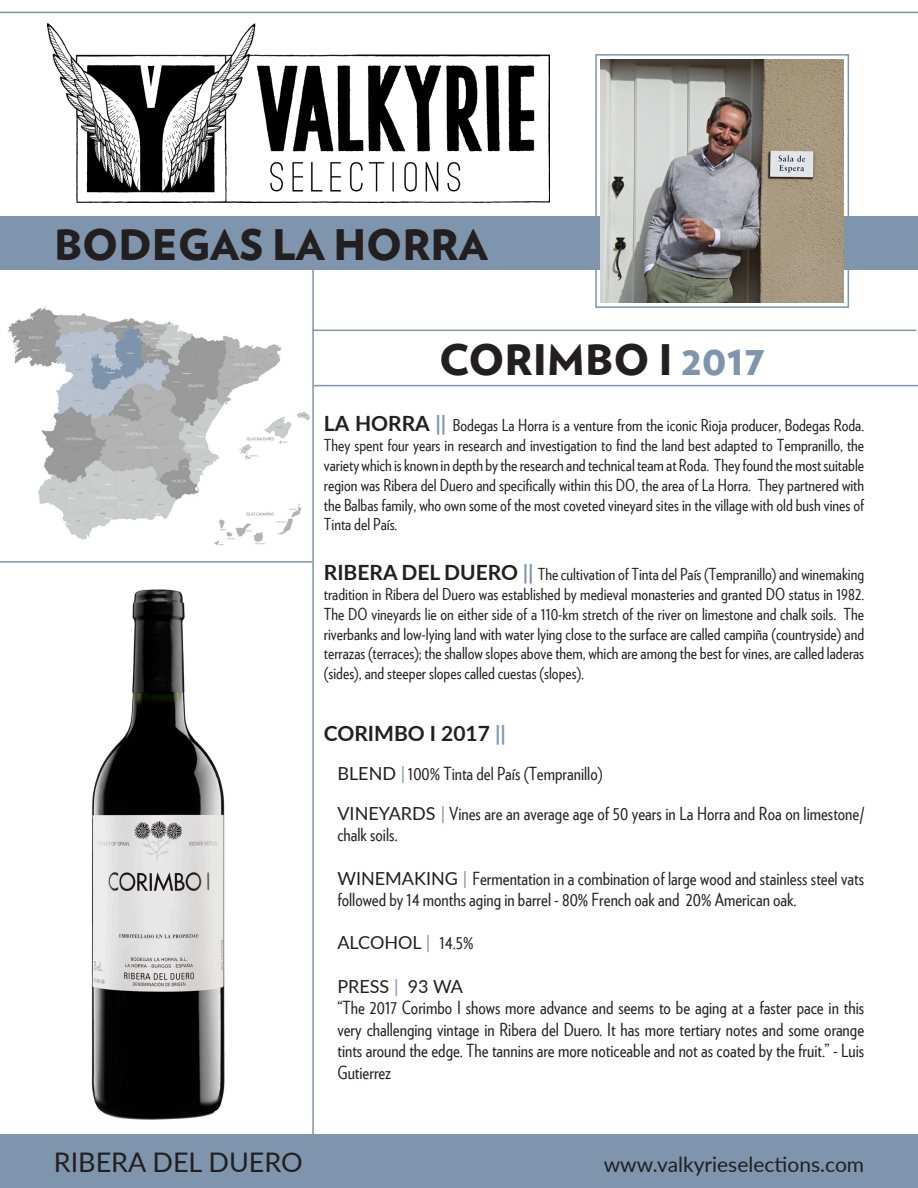
<style>
.page{position:relative;width:918px;height:1188px;background:#fff}
.page>*{position:absolute;margin:0;border:0;box-sizing:border-box;transform-origin:0 0}
.t1{font:900 42px "Verlag";color:#231f20}
.t2{font:27px "Lato";color:#231f20}
.t3{font:21px "Lato";color:#231f20}
.t4{font:700 21px "Lato";color:#231f20}
.t5{font:18px/21.6px "Verlag Condensed";color:#231f20}
.t6{font:18px "Lato";color:#231f20}
.t7{font:16.5px/19.8px "Verlag Condensed";color:#231f20;text-align:justify}
.s1{color:#7e95ad}
.s2{font-family:"Lato";font-weight:700;font-size:21px}
.s3{font-family:"Lato";font-weight:700;font-size:21px;color:#7e95ad}
.s4{font-family:"Lato"}
.s5{font-family:"Lato";color:#7e95ad}
.s6{font-family:"Verlag Condensed"}
</style>
<div class="page">
<img style="left:47px;top:23px;width:502px;height:180px">
<img style="left:91px;top:589px;width:134px;height:531px">
<hr style="left:312px;top:216px;width:2px;height:972px;background:#7e95ad">
<div style="left:0;top:216px;width:918px;height:54px;background:#7e95ad"></div>
<img style="left:601px;top:59px;width:243px;height:243px">
<div style="left:1px;top:1134px;width:917px;height:54px;background:#7e95ad"></div>
<hr style="left:0;top:561px;width:312px;height:2px;background:#7e95ad">
<img style="left:8px;top:307px;width:302px;height:239px">
<div style="left:595px;top:54px;width:254px;height:254px;border:2px solid #7e95ad"></div>
<hr style="left:312px;top:330px;width:604px;height:1px;background:#7e95ad">
<hr style="left:314px;top:385px;width:604px;height:1px;background:#7e95ad">
<hr style="left:0;top:12px;width:918px;height:1px;background:#7e95ad">
<p class="t1" style="left:54px;top:210px;width:435px">BODEGAS LA HORRA</p>
<p class="t1" style="left:439px;top:325px;width:327px">CORIMBO I <span class="s1">2017</span></p>
<p class="t7" style="left:324px;top:415px;width:542px"><span class="s2">LA HORRA</span> <span class="s3">||</span> Bodegas La Horra is a venture from the iconic Rioja producer, Bodegas Roda.<br>They spent four years in research and investigation to find the land best adapted to Tempranillo, the variety which is known in depth by the research and technical team at Roda. They found the most suitable region was Ribera del Duero and specifically within this DO, the area of La Horra. They partnered with the Balbas family, who own some of the most coveted vineyard sites in the village with old bush vines of Tinta del País.</p>
<p class="t7" style="left:324px;top:564px;width:542px"><span class="s2">RIBERA DEL DUERO</span> <span class="s3">||</span> The cultivation of Tinta del País (Tempranillo) and winemaking tradition in Ribera del Duero was established by medieval monasteries and granted DO status in 1982.<br>The DO vineyards lie on either side of a 110-km stretch of the river on limestone and chalk soils. The riverbanks and low-lying land with water lying close to the surface are called campiña (countryside) and terrazas (terraces); the shallow slopes above them, which are among the best for vines, are called laderas (sides), and steeper slopes called cuestas (slopes).</p>
<p class="t4" style="left:324px;top:717px;width:184px">CORIMBO I 2017 <span class="s1">||</span></p>
<p class="t5" style="left:337px;top:762px;width:267px"><span class="s4">BLEND</span> <span class="s5">|</span>100% Tinta del País (Tempranillo)</p>
<p class="t5" style="left:337px;top:802px;width:528px"><span class="s4">VINEYARDS</span> <span class="s5">|</span> Vines are an average age of 50 years in La Horra and Roa on limestone/ chalk soils.</p>
<p class="t5" style="left:337px;top:867px;width:528px"><span class="s4">WINEMAKING</span> <span class="s5">|</span> Fermentation in a combination of large wood and stainless steel vats followed by 14 months aging in barrel - 80% French oak and 20% American oak.</p>
<p class="t6" style="left:337px;top:930px;width:138px">ALCOHOL <span class="s1">|</span> <span class="s6">14.5%</span></p>
<p class="t6" style="left:337px;top:973px;width:127px">PRESS <span class="s1">|</span> 93 WA</p>
<p class="t5" style="left:337px;top:996px;width:528px;text-align:justify">“The 2017 Corimbo I shows more advance and seems to be aging at a faster pace in this very challenging vintage in Ribera del Duero. It has more tertiary notes and some orange tints around the edge. The tannins are more noticeable and not as coated by the fruit.” - Luis Gutierrez</p>
<p class="t2" style="left:54px;top:1143px;width:251px">RIBERA DEL DUERO</p>
<p class="t3" style="left:604px;top:1149px;width:262px">www.valkyrieselections.com</p>
</div>
